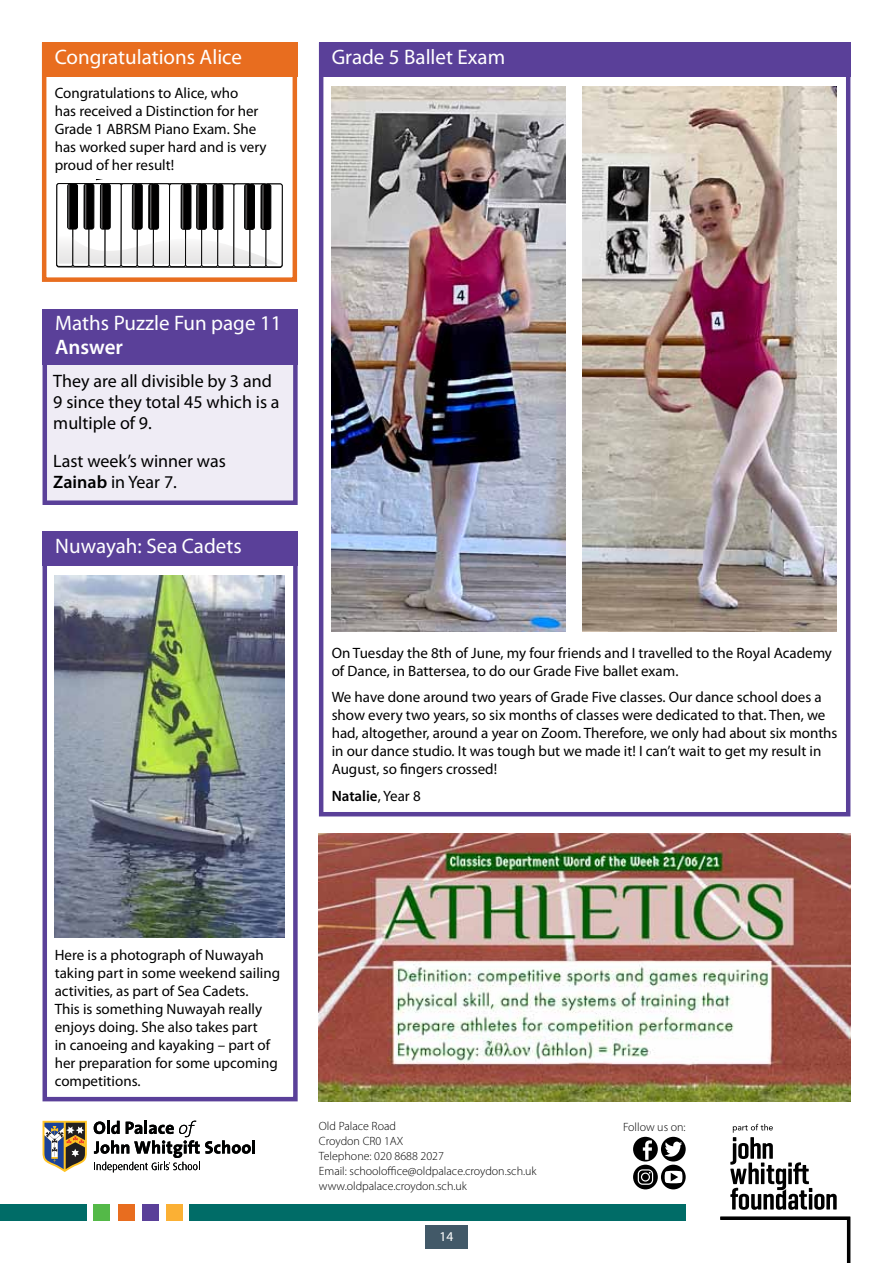
<style>
.page{position:relative;width:893px;height:1263px;background:#fff}
.page>*{position:absolute;margin:0;border:0;box-sizing:border-box;transform-origin:0 0}
.t1{font:21px "Myriad Pro";color:#fff}
.t2{font:600 21px "Myriad Pro";color:#fff}
.t3{font:18px/21px "Myriad Pro";color:#000}
.t4{font:15px/18px "Myriad Pro";color:#000}
.t5{font:600 15px "Myriad Pro";color:#000}
.t6{font:13.5px "Myriad Pro";color:#fff}
.t7{font:300 12px/15px "Myriad Pro";color:#000}
.s1{font-weight:600}
.s2{font-weight:400}
</style>
<div class="page">
<div style="left:425px;top:1226px;width:43px;height:23px;background:#425968"></div>
<div style="left:94px;top:1204px;width:16px;height:16px;background:#54b948"></div>
<div style="left:118px;top:1204px;width:16px;height:16px;background:#e86d1f"></div>
<div style="left:142px;top:1204px;width:17px;height:16px;background:#5a4099"></div>
<div style="left:167px;top:1204px;width:16px;height:16px;background:#fbb034"></div>
<div style="left:0;top:1204px;width:86px;height:16px;background:#006c67"></div>
<div style="left:190px;top:1204px;width:496px;height:16px;background:#006c67"></div>
<svg style="left:43px;top:1121px;width:44px;height:51px"></svg>
<svg style="left:94px;top:1121px;width:161px;height:51px"></svg>
<svg style="left:720px;top:1216px;width:130px;height:47px"></svg>
<svg style="left:730px;top:1124px;width:107px;height:86px"></svg>
<svg style="left:633px;top:1137px;width:53px;height:52px"></svg>
<div style="left:43px;top:309px;width:255px;height:196px;background:#efecf5;border:4px solid #5a4099"></div>
<div style="left:43px;top:309px;width:255px;height:56px;background:#5a4099"></div>
<div style="left:42px;top:43px;width:255px;height:239px;border:4px solid #e86d1f"></div>
<div style="left:42px;top:43px;width:255px;height:34px;background:#e86d1f"></div>
<div style="left:56px;top:183px;width:17px;height:84px;border:1px solid #000;border-radius:2px"></div>
<div style="left:266px;top:184px;width:17px;height:83px;border:1px solid #000;border-radius:2px"></div>
<svg style="left:58px;top:180px;width:220px;height:88px"></svg>
<div style="left:319px;top:43px;width:531px;height:773px;border:4px solid #5a4099"></div>
<div style="left:319px;top:43px;width:531px;height:34px;background:#5a4099"></div>
<div style="left:43px;top:531px;width:255px;height:570px;border:4px solid #5a4099"></div>
<div style="left:43px;top:531px;width:255px;height:35px;background:#5a4099"></div>
<img style="left:54px;top:575px;width:231px;height:363px">
<img style="left:332px;top:87px;width:234px;height:544px">
<img style="left:582px;top:87px;width:254px;height:544px">
<img style="left:319px;top:833px;width:531px;height:268px">
<h1 class="t1" style="left:55px;top:44px;width:189px">Congratulations Alice</h1>
<p class="t4" style="left:55px;top:84px;width:213px">Congratulations to Alice, who<br>has received a Distinction for her<br>Grade 1 ABRSM Piano Exam. She has worked super hard and is very proud of her result!</p>
<h1 class="t1" style="left:332px;top:44px;width:175px">Grade 5 Ballet Exam</h1>
<h1 class="t1" style="left:55px;top:310px;width:228px">Maths Puzzle Fun page 11</h1>
<h1 class="t2" style="left:55px;top:333px;width:69px">Answer</h1>
<p class="t3" style="left:53px;top:370px;width:228px">They are all divisible by 3 and<br>9 since they total 45 which is a multiple of 9.</p>
<p class="t3" style="left:53px;top:450px;width:174px">Last week’s winner was<br><span class="s1">Zainab</span> in Year 7.</p>
<h1 class="t1" style="left:55px;top:533px;width:188px">Nuwayah: Sea Cadets</h1>
<p class="t4" style="left:332px;top:643px;width:502px">On Tuesday the 8th of June, my four friends and I travelled to the Royal Academy of Dance, in Battersea, to do our Grade Five ballet exam.</p>
<p class="t4" style="left:332px;top:688px;width:507px">We have done around two years of Grade Five classes. Our dance school does a show every two years, so six months of classes were dedicated to that. Then, we had, altogether, around a year on Zoom. Therefore, we only had about six months in our dance studio. It was tough but we made it! I can’t wait to get my result in August, so fingers crossed!</p>
<p class="t5" style="left:332px;top:786px;width:91px">Natalie<span class="s2">, Year 8</span></p>
<p class="t4" style="left:55px;top:945px;width:227px">Here is a photograph of Nuwayah taking part in some weekend sailing activities, as part of Sea Cadets.<br>This is something Nuwayah really enjoys doing. She also takes part<br>in canoeing and kayaking – part of her preparation for some upcoming competitions.</p>
<p class="t7" style="left:319px;top:1118px;width:219px">Old Palace Road<br>Croydon CR0 1AX<br>Telephone: 020 8688 2027<br>Email: schooloffice@oldpalace.croydon.sch.uk www.oldpalace.croydon.sch.uk</p>
<p class="t7" style="left:623px;top:1119px;width:64px">Follow us on:</p>
<p class="t6" style="left:440px;top:1228px;width:15px">14</p>
</div>
